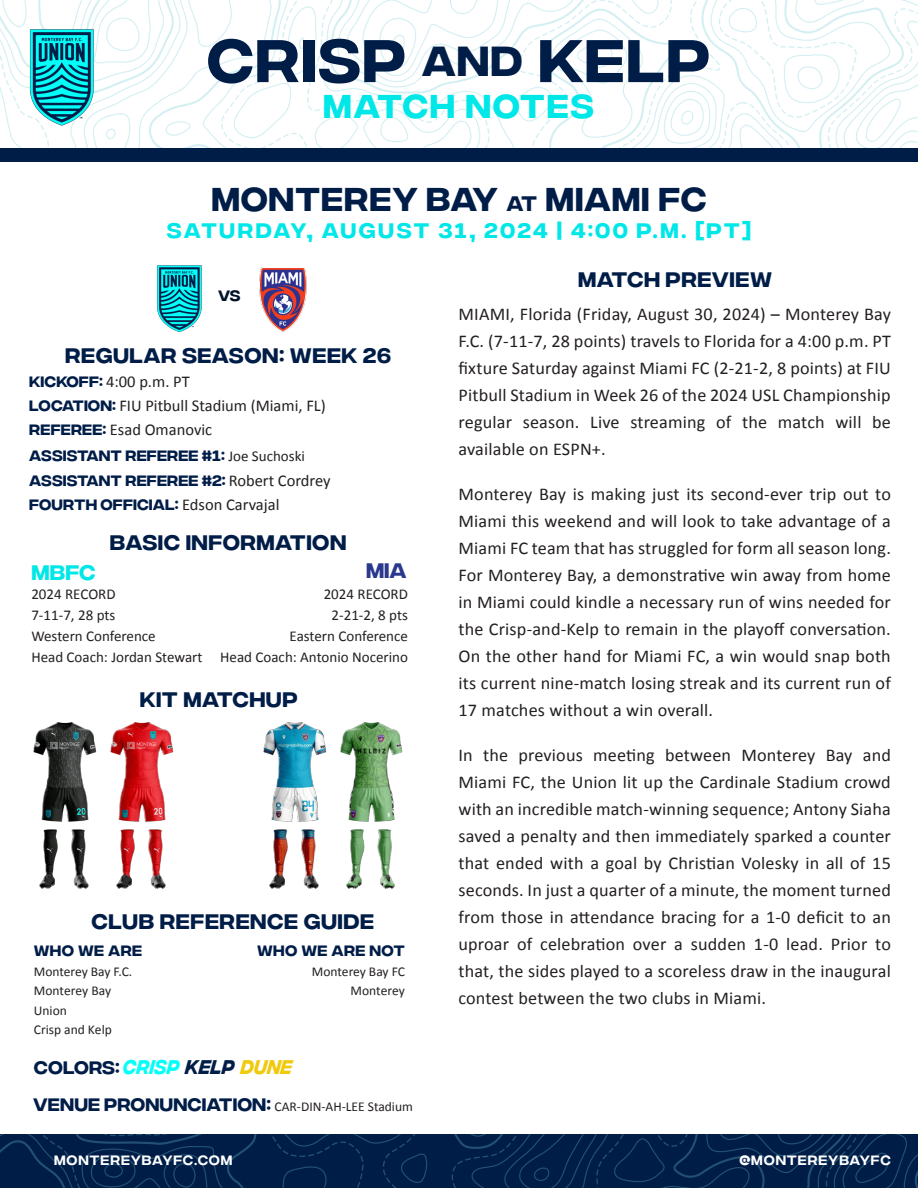
<style>
.page{position:relative;width:918px;height:1188px;background:#fff}
.page>*{position:absolute;margin:0;border:0;box-sizing:border-box;transform-origin:0 0}
.t1{font:500 60px "Integral CF";letter-spacing:.025em;color:#001d48}
.t2{font:500 33px "Integral CF";letter-spacing:.025em;color:#001d48}
.t3{font:500 33px "Integral CF";letter-spacing:.05em;color:#00e7e8}
.t4{font:500 21px "Integral CF";letter-spacing:.025em;color:#001d48}
.t5{font:500 21px "Integral CF";letter-spacing:.09em;color:#00e7e8}
.t6{font:500 21px "Integral CF";color:#2a388d}
.BODY_COPY{font:18px/27px "Calibri";letter-spacing:.01em;color:#231f20;text-align:justify}
.t7{font:500 18px "Integral CF";letter-spacing:.01em;color:#001d48}
.t8{font:16.5px "Calibri";color:#231f20}
.t9{font:15px "Calibri";color:#231f20}
.t10{font:500 15px "Integral CF";letter-spacing:.01em;color:#001d48}
.t11{font:500 15px "Integral CF";color:#021229}
.t12{font:13.5px "Calibri";color:#231f20}
.t13{font:13.5px "Integral CF";letter-spacing:.06em;color:#fff}
.s1{font-size:42px}
.s2{font-size:21px}
.s3{font-family:"Integral CF";font-weight:500;font-size:15px;color:#001d48}
.s4{font-family:"Calibri";font-weight:400;color:#231f20}
.s5{font-family:"Calibri";font-weight:400;font-size:16.5px;color:#231f20}
.s6{font-weight:600;font-style:italic;font-size:19.8px;color:#03fff7}
.s7{font-weight:600;font-style:italic;font-size:19.8px}
.s8{font-weight:600;font-style:italic;font-size:19.8px;color:#f0ca0d}
.s9{font-family:"Integral CF";font-weight:500;font-size:18px;color:#001d48}
</style>
<div class="page">
<svg style="left:0;top:1134px;width:918px;height:54px;background:#03214b"></svg>
<svg style="left:0;top:0;width:918px;height:148px"></svg>
<div style="left:0;top:148px;width:918px;height:14px;background:#001d48"></div>
<img style="left:28px;top:26px;width:69px;height:101px">
<img style="left:157px;top:265px;width:45px;height:67px">
<img style="left:260px;top:267px;width:47px;height:64px">
<img style="left:33px;top:722px;width:64px;height:167px">
<img style="left:110px;top:722px;width:64px;height:167px">
<img style="left:263px;top:722px;width:64px;height:167px">
<img style="left:340px;top:722px;width:63px;height:167px">
<p class="t1" style="left:207px;top:28px;width:505px">CRISP <span class="s1">AND</span> KELP</p>
<p class="t3" style="left:323px;top:88px;width:272px">MATCH NOTES</p>
<p class="t2" style="left:211px;top:181px;width:497px">MONTEREY BAY <span class="s2">AT</span> MIAMI FC</p>
<p class="t5" style="left:167px;top:219px;width:586px">SATURDAY, AUGUST 31, 2024 | 4:00 P.M. [PT]</p>
<p class="t11" style="left:218px;top:287px;width:24px">VS</p>
<p class="t4" style="left:65px;top:344px;width:327px">REGULAR SEASON: WEEK 26</p>
<p class="t8" style="left:29px;top:370px;width:162px"><span class="s3">KICKOFF:</span> 4:00 p.m. PT</p>
<p class="t8" style="left:29px;top:394px;width:298px"><span class="s3">LOCATION:</span> FIU Pitbull Stadium (Miami, FL)</p>
<p class="t8" style="left:29px;top:418px;width:185px"><span class="s3">REFEREE:</span> Esad Omanovic</p>
<p class="t10" style="left:29px;top:447px;width:277px">ASSISTANT REFEREE #1: <span class="s4">Joe Suchoski</span></p>
<p class="t10" style="left:29px;top:473px;width:303px">ASSISTANT REFEREE #2: <span class="s5">Robert Cordrey</span></p>
<p class="t10" style="left:29px;top:497px;width:252px">FOURTH OFFICIAL: <span class="s5">Edson Carvajal</span></p>
<p class="t4" style="left:110px;top:531px;width:238px">BASIC INFORMATION</p>
<p class="t5" style="left:32px;top:561px;width:65px">MBFC</p>
<p class="t6" style="left:366px;top:559px;width:42px">MIA</p>
<p class="t9" style="left:31px;top:584px;width:86px">2024 RECORD</p>
<p class="t9" style="left:31px;top:605px;width:86px">7-11-7, 28 pts</p>
<p class="t9" style="left:31px;top:626px;width:126px">Western Conference</p>
<p class="t9" style="left:31px;top:647px;width:173px">Head Coach: Jordan Stewart</p>
<p class="t9" style="left:324px;top:583px;width:86px">2024 RECORD</p>
<p class="t9" style="left:332px;top:604px;width:78px">2-21-2, 8 pts</p>
<p class="t9" style="left:290px;top:625px;width:120px">Eastern Conference</p>
<p class="t9" style="left:220px;top:646px;width:189px">Head Coach: Antonio Nocerino</p>
<p class="t4" style="left:140px;top:688px;width:159px">KIT MATCHUP</p>
<p class="t4" style="left:91px;top:910px;width:284px">CLUB REFERENCE GUIDE</p>
<p class="t10" style="left:257px;top:942px;width:149px">WHO WE ARE NOT</p>
<p class="t12" style="left:312px;top:962px;width:95px">Monterey Bay FC</p>
<p class="t12" style="left:350px;top:981px;width:56px">Monterey</p>
<p class="t10" style="left:34px;top:942px;width:110px">WHO WE ARE</p>
<p class="t12" style="left:34px;top:962px;width:100px">Monterey Bay F.C.</p>
<p class="t12" style="left:34px;top:981px;width:79px">Monterey Bay</p>
<p class="t12" style="left:34px;top:1001px;width:35px">Union</p>
<p class="t12" style="left:34px;top:1020px;width:80px">Crisp and Kelp</p>
<p class="t7" style="left:34px;top:1058px;width:260px">COLORS: <span class="s6">CRISP</span> <span class="s7">KELP</span> <span class="s8">DUNE</span></p>
<p class="t12" style="left:33px;top:1097px;width:381px"><span class="s9">VENUE PRONUNCIATION:</span> CAR-DIN-AH-LEE Stadium</p>
<p class="t4" style="left:578px;top:268px;width:195px">MATCH PREVIEW</p>
<p class="BODY_COPY" style="left:459px;top:300px;width:434px">MIAMI, Florida (Friday, August 30, 2024) – Monterey Bay F.C. (7-11-7, 28 points) travels to Florida for a 4:00 p.m. PT fixture Saturday against Miami FC (2-21-2, 8 points) at FIU Pitbull Stadium in Week 26 of the 2024 USL Championship regular season. Live streaming of the match will be available on ESPN+.</p>
<p class="BODY_COPY" style="left:459px;top:480px;width:434px">Monterey Bay is making just its second-ever trip out to Miami this weekend and will look to take advantage of a Miami FC team that has struggled for form all season long.<br>For Monterey Bay, a demonstrative win away from home in Miami could kindle a necessary run of wins needed for the Crisp-and-Kelp to remain in the playoff conversation.<br>On the other hand for Miami FC, a win would snap both its current nine-match losing streak and its current run of 17 matches without a win overall.</p>
<p class="BODY_COPY" style="left:459px;top:741px;width:434px">In the previous meeting between Monterey Bay and Miami FC, the Union lit up the Cardinale Stadium crowd with an incredible match-winning sequence; Antony Siaha saved a penalty and then immediately sparked a counter that ended with a goal by Christian Volesky in all of 15 seconds. In just a quarter of a minute, the moment turned from those in attendance bracing for a 1-0 deficit to an uproar of celebration over a sudden 1-0 lead. Prior to that, the sides played to a scoreless draw in the inaugural contest between the two clubs in Miami.</p>
<p class="t13" style="left:54px;top:1153px;width:180px">MONTEREYBAYFC.COM</p>
<p class="t13" style="left:739px;top:1153px;width:153px">@MONTEREYBAYFC</p>
</div>
